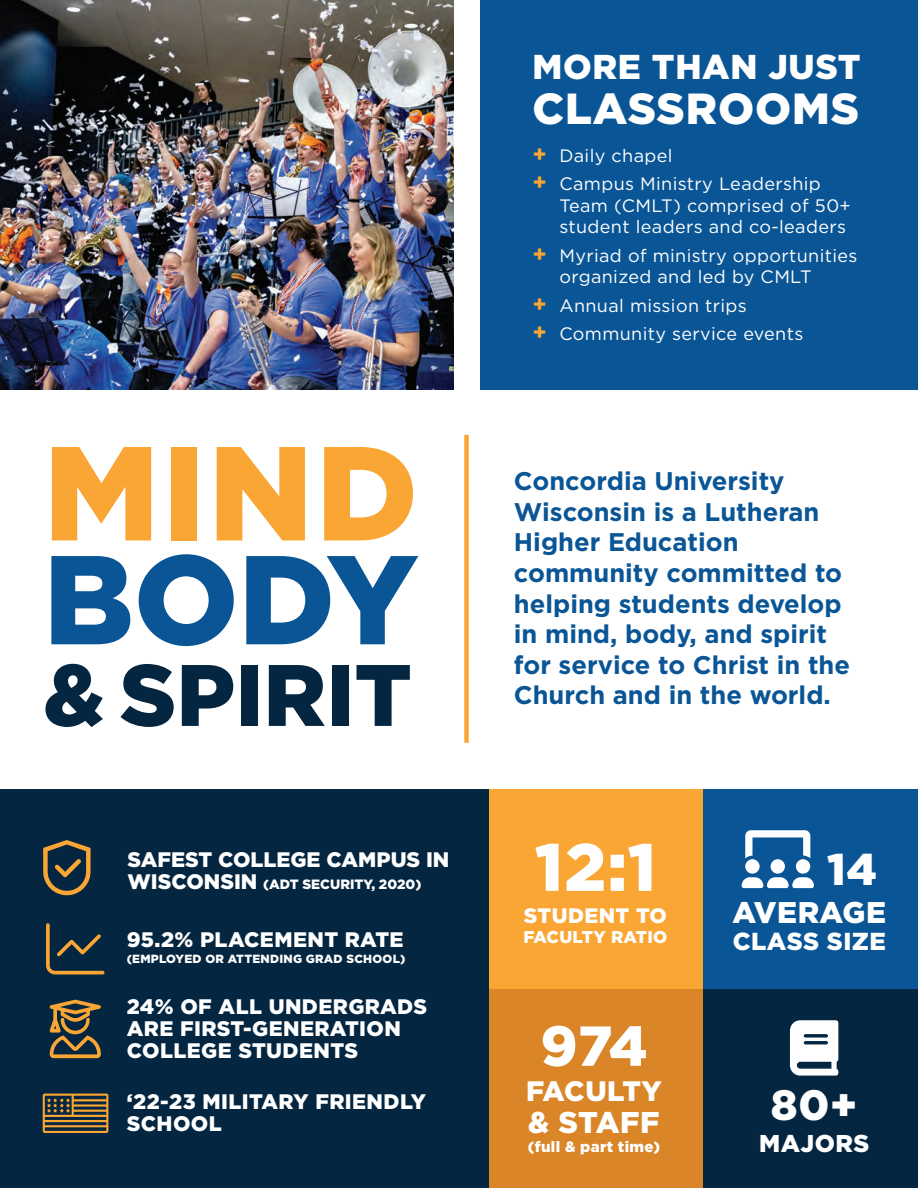
<style>
.page{position:relative;width:918px;height:1188px;background:#fff}
.page>*{position:absolute;margin:0;border:0;box-sizing:border-box;transform-origin:0 0}
.t1{font:900 133.5px "Gotham";color:#faa634}
.t2{font:900 126.15px "Gotham";color:#095596}
.t3{font:900 87px "Gotham";color:#052640}
.t4{font:900 66.9px "Gotham";color:#fff}
.t5{font:300 58.5px "Font Awesome 6 Pro";color:#faa634}
.t6{font:900 56.25px "Gotham";color:#fff}
.t7{font:900 44.4px "Gotham";color:#fff}
.t8{font:900 43.5px "Gotham";letter-spacing:.02em;color:#fff}
.t9{font:900 42.45px "Gotham";color:#fff}
.t10{font:900 34.5px "Gotham";letter-spacing:.02em;color:#fff}
.t11{font:900 30px "Gotham";letter-spacing:.01em;color:#fff}
.t12{font:900 29.85px "Gotham";letter-spacing:.015em;color:#fff}
.t13{font:900 28.2px "Gotham";letter-spacing:-.005em;color:#fff}
.t14{font:700 25.5px/30.6px "Gotham";color:#095596}
.t15{font:900 24.6px "Gotham";letter-spacing:.02em;color:#fff}
.t16{font:900 24.3px "Gotham";letter-spacing:.02em;color:#fff}
.t17{font:900 21px/21.9px "Gotham";letter-spacing:.02em;color:#fff}
.t18{font:900 21px "Gotham";color:#fff}
.t19{font:900 20.85px "Gotham";letter-spacing:.02em;color:#fff}
.t20{font:18px/21.6px "Gotham";letter-spacing:.02em;color:#fff}
.t21{font:900 17.1px "Gotham";letter-spacing:.015em;color:#fff}
.t22{font:900 15px "Gotham";letter-spacing:.02em;color:#fff}
.t23{font:900 13.5px "Gotham";color:#fff}
.t24{font:900 11.85px "Gotham";letter-spacing:.02em;color:#fff}
.s1{font-size:21px}
.s2{font-weight:700;font-size:22.5px;color:#faa634}
</style>
<div class="page">
<div style="left:0;top:789px;width:490px;height:399px;background:#052640"></div>
<div style="left:481px;top:0;width:437px;height:390px;background:#095596"></div>
<svg style="left:50px;top:1000px;width:51px;height:58px"></svg>
<div style="left:489px;top:789px;width:215px;height:200px;background:#faa634"></div>
<div style="left:489px;top:989px;width:215px;height:199px;background:#d98528"></div>
<div style="left:704px;top:789px;width:214px;height:200px;background:#095596"></div>
<div style="left:704px;top:989px;width:214px;height:199px;background:#052640"></div>
<div style="left:464px;top:435px;width:5px;height:308px;background:#faa634"></div>
<img style="left:1px;top:0;width:452px;height:390px">
<svg style="left:43px;top:840px;width:48px;height:56px"></svg>
<svg style="left:43px;top:1094px;width:65px;height:39px"></svg>
<p class="t1" style="left:44px;top:401px;width:376px">MIND</p>
<p class="t2" style="left:44px;top:513px;width:376px">BODY</p>
<p class="t3" style="left:44px;top:635px;width:370px">&amp; SPIRIT</p>
<p class="t5" style="left:46px;top:920px;width:60px">▼●■</p>
<p class="t18" style="left:128px;top:845px;width:323px">SAFEST COLLEGE CAMPUS IN</p>
<p class="t23" style="left:128px;top:875px;width:295px"><span class="s1">WISCONSIN</span> (ADT SECURITY, 2020)</p>
<p class="t17" style="left:127px;top:928px;width:278px">95.2% PLACEMENT RATE</p>
<p class="t24" style="left:127px;top:951px;width:280px">(EMPLOYED OR ATTENDING GRAD SCHOOL)</p>
<p class="t17" style="left:127px;top:995px;width:302px">24% OF ALL UNDERGRADS<br>ARE FIRST-GENERATION<br>COLLEGE STUDENTS</p>
<p class="t17" style="left:127px;top:1090px;width:301px">‘22-23 MILITARY FRIENDLY<br>SCHOOL</p>
<p class="t10" style="left:532px;top:43px;width:330px">MORE THAN JUST</p>
<p class="t8" style="left:532px;top:78px;width:328px">CLASSROOMS</p>
<p class="t20" style="left:532px;top:144px;width:142px"><span class="s2">+</span> Daily chapel</p>
<p class="t20" style="left:559px;top:173px;width:293px;text-indent:-27px"><span class="s2">+</span> Campus Ministry Leadership<br>Team (CMLT) comprised of 50+ student leaders and co-leaders</p>
<p class="t20" style="left:559px;top:244px;width:300px;text-indent:-27px"><span class="s2">+</span> Myriad of ministry opportunities organized and led by CMLT</p>
<p class="t20" style="left:532px;top:294px;width:216px"><span class="s2">+</span> Annual mission trips</p>
<p class="t20" style="left:532px;top:323px;width:272px"><span class="s2">+</span> Community service events</p>
<p class="t14" style="left:514px;top:466px;width:338px">Concordia University<br>Wisconsin is a Lutheran<br>Higher Education community committed to helping students develop in mind, body, and spirit for service to Christ in the<br>Church and in the world.</p>
<p class="t4" style="left:535px;top:821px;width:123px">12:1</p>
<p class="t19" style="left:524px;top:901px;width:145px">STUDENT TO</p>
<p class="t21" style="left:523px;top:925px;width:146px">FACULTY RATIO</p>
<p class="t6" style="left:540px;top:1007px;width:109px">974</p>
<p class="t13" style="left:526px;top:1072px;width:137px">FACULTY</p>
<p class="t11" style="left:528px;top:1102px;width:133px">&amp; STAFF</p>
<p class="t22" style="left:528px;top:1136px;width:134px">(full &amp; part time)</p>
<p class="t7" style="left:742px;top:838px;width:137px">◆▲▲●▲▲ 14</p>
<p class="t12" style="left:733px;top:892px;width:155px">AVERAGE</p>
<p class="t15" style="left:733px;top:925px;width:155px">CLASS SIZE</p>
<p class="t9" style="left:771px;top:1076px;width:88px">80+</p>
<p class="t16" style="left:759px;top:1126px;width:112px">MAJORS</p>
</div>
